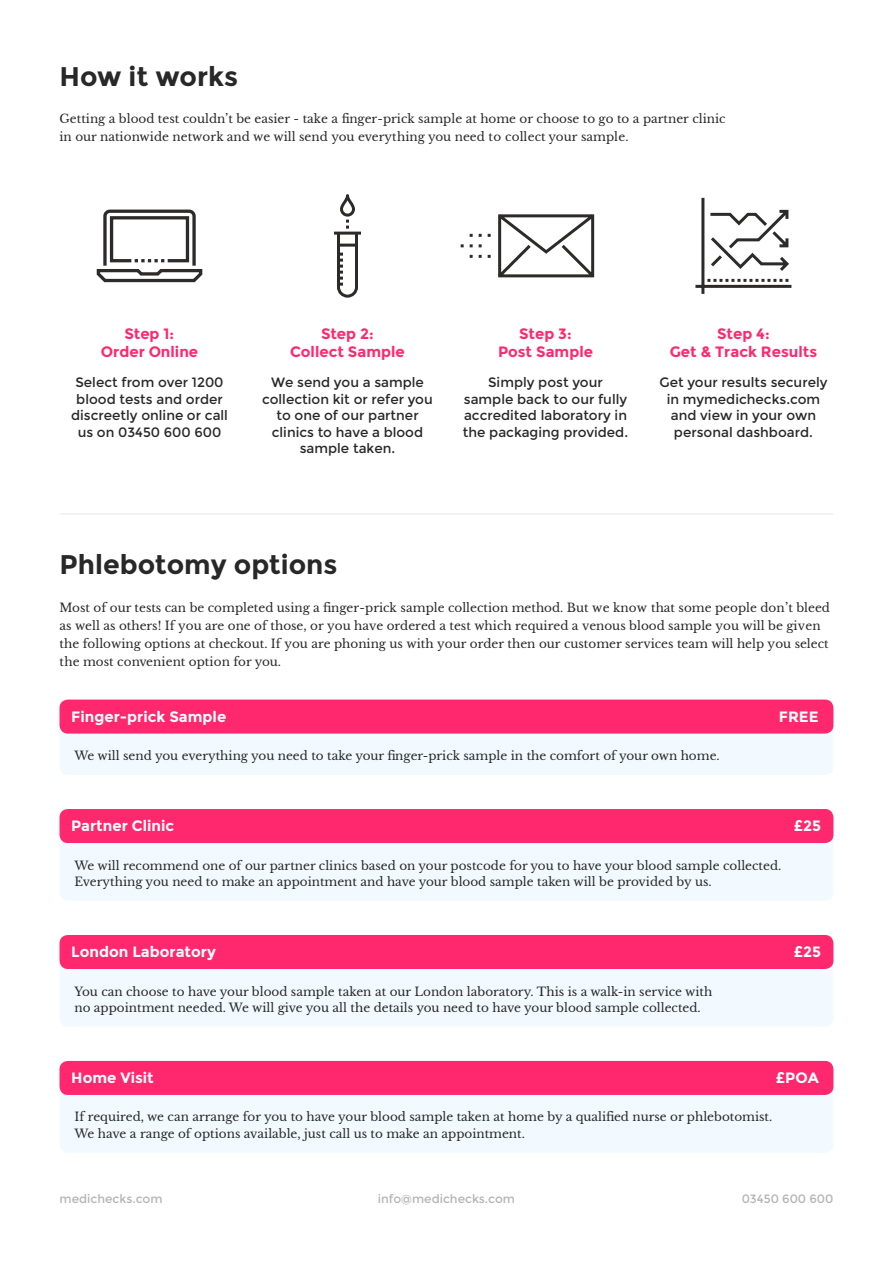
<style>
.page{position:relative;width:893px;height:1263px;background:#fff}
.page>*{position:absolute;margin:0;border:0;box-sizing:border-box;transform-origin:0 0}
.t1{font:700 27px "Montserrat";color:#282828}
.t2{font:700 15px/18px "Montserrat";color:#ff286e;text-align:center}
.t3{font:700 15px "Montserrat";color:#fefefe}
.t4{font:13.5px/16.5px "Montserrat";color:#282828;text-align:center}
.t5{font:12px/18px "Libre Baskerville";color:#282828}
.t6{font:12px "Montserrat";color:#b4b4b4}
</style>
<div class="page">
<svg style="left:96px;top:209px;width:107px;height:74px"></svg>
<svg style="left:334px;top:194px;width:27px;height:104px"></svg>
<svg style="left:488px;top:214px;width:107px;height:64px"></svg>
<hr style="left:701px;top:198px;width:3px;height:96px;background:#2c2b2a">
<hr style="left:695px;top:285px;width:96px;height:3px;background:#2c2b2a">
<svg style="left:707px;top:209px;width:82px;height:73px"></svg>
<div style="left:60px;top:699px;width:773px;height:76px;background:#f2faff;border-radius:9px"></div>
<div style="left:60px;top:809px;width:773px;height:92px;background:#f2faff;border-radius:9px"></div>
<div style="left:60px;top:699px;width:773px;height:35px;background:#ff286e;border-radius:9px"></div>
<div style="left:60px;top:809px;width:773px;height:34px;background:#ff286e;border-radius:9px"></div>
<div style="left:60px;top:935px;width:773px;height:92px;background:#f2faff;border-radius:9px"></div>
<div style="left:60px;top:935px;width:773px;height:34px;background:#ff286e;border-radius:9px"></div>
<div style="left:60px;top:1061px;width:773px;height:92px;background:#f2faff;border-radius:9px"></div>
<div style="left:60px;top:1061px;width:773px;height:34px;background:#ff286e;border-radius:9px"></div>
<hr style="left:60px;top:513px;width:773px;height:2px;background:#f0f0f0">
<h1 class="t1" style="left:60px;top:60px;width:180px">How it works</h1>
<p class="t5" style="left:60px;top:109px;width:668px">Getting a blood test couldn’t be easier - take a finger-prick sample at home or choose to go to a partner clinic in our nationwide network and we will send you everything you need to collect your sample.</p>
<p class="t2" style="left:101px;top:325px;width:99px">Step 1:<br>Order Online</p>
<p class="t2" style="left:498px;top:325px;width:96px">Step 3:<br>Post Sample</p>
<p class="t2" style="left:290px;top:325px;width:116px">Step 2:<br>Collect Sample</p>
<p class="t2" style="left:670px;top:325px;width:149px">Step 4:<br>Get &amp; Track Results</p>
<p class="t4" style="left:71px;top:374px;width:158px">Select from over 1200 blood tests and order discreetly online or call us on 03450 600 600</p>
<p class="t4" style="left:463px;top:374px;width:167px">Simply post your sample back to our fully accredited laboratory in the packaging provided.</p>
<p class="t4" style="left:262px;top:374px;width:172px">We send you a sample collection kit or refer you to one of our partner clinics to have a blood sample taken.</p>
<p class="t4" style="left:659px;top:374px;width:170px">Get your results securely in mymedichecks.com and view in your own personal dashboard.</p>
<h1 class="t1" style="left:60px;top:548px;width:280px">Phlebotomy options</h1>
<p class="t5" style="left:60px;top:598px;width:772px">Most of our tests can be completed using a finger-prick sample collection method. But we know that some people don’t bleed as well as others! If you are one of those, or you have ordered a test which required a venous blood sample you will be given the following options at checkout. If you are phoning us with your order then our customer services team will help you select the most convenient option for you.</p>
<p class="t3" style="left:71px;top:707px;width:157px">Finger-prick Sample</p>
<p class="t5" style="left:74px;top:747px;width:647px">We will send you everything you need to take your finger-prick sample in the comfort of your own home.</p>
<p class="t3" style="left:71px;top:817px;width:105px">Partner Clinic</p>
<p class="t3" style="left:779px;top:707px;width:41px">FREE</p>
<p class="t3" style="left:794px;top:817px;width:29px">£25</p>
<p class="t5" style="left:74px;top:857px;width:708px;line-height:16.5px">We will recommend one of our partner clinics based on your postcode for you to have your blood sample collected.<br>Everything you need to make an appointment and have your blood sample taken will be provided by us.</p>
<p class="t3" style="left:71px;top:942px;width:146px">London Laboratory</p>
<p class="t3" style="left:794px;top:942px;width:29px">£25</p>
<p class="t5" style="left:74px;top:983px;width:639px;line-height:16.5px">You can choose to have your blood sample taken at our London laboratory. This is a walk-in service with no appointment needed. We will give you all the details you need to have your blood sample collected.</p>
<p class="t3" style="left:71px;top:1068px;width:84px">Home Visit</p>
<p class="t3" style="left:776px;top:1068px;width:45px">£POA</p>
<p class="t5" style="left:74px;top:1109px;width:699px;line-height:16.5px">If required, we can arrange for you to have your blood sample taken at home by a qualified nurse or phlebotomist.<br>We have a range of options available, just call us to make an appointment.</p>
<p class="t6" style="left:60px;top:1192px;width:104px">medichecks.com</p>
<p class="t6" style="left:378px;top:1192px;width:139px">info@medichecks.com</p>
<p class="t6" style="left:742px;top:1192px;width:93px">03450 600 600</p>
</div>
